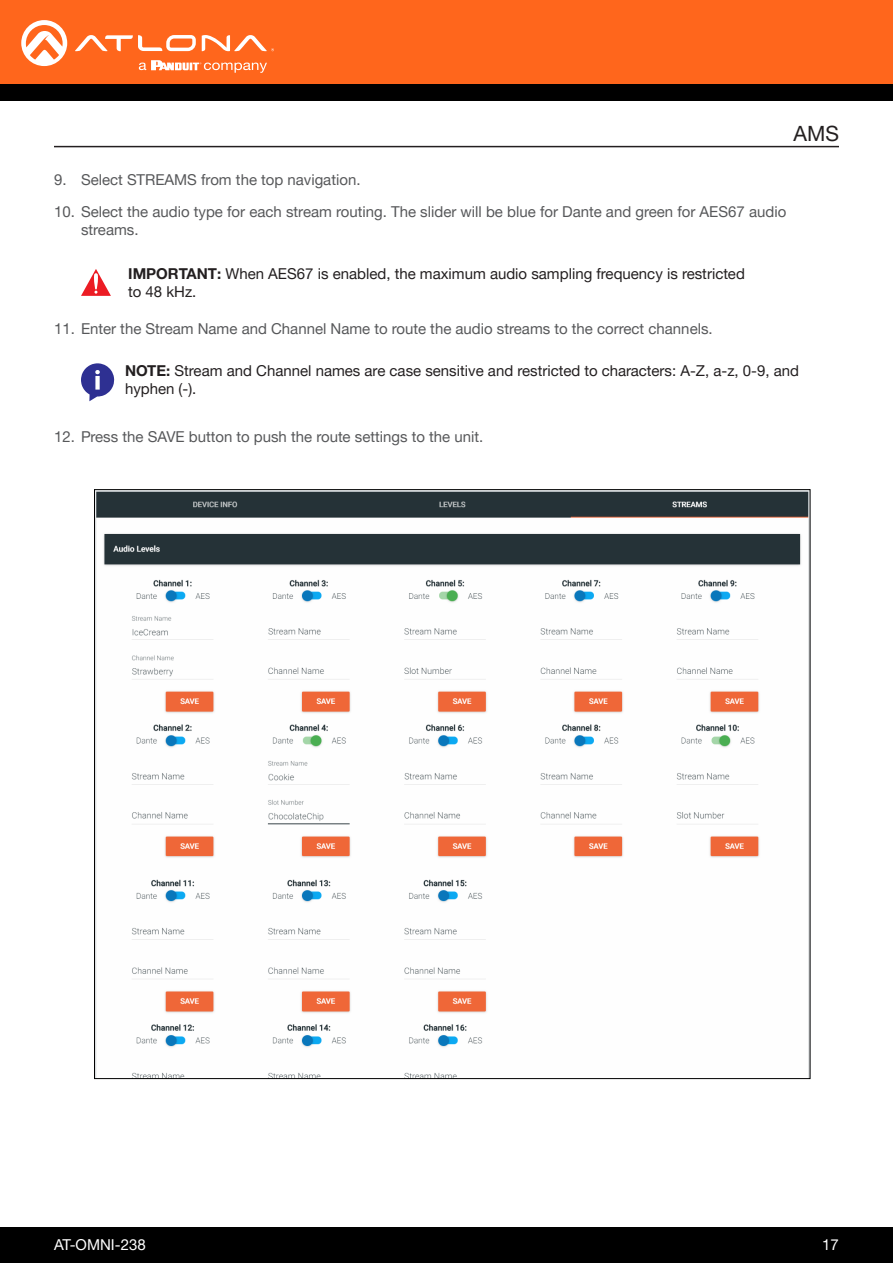
<style>
.page{position:relative;width:893px;height:1263px;background:#fff}
.page>*{position:absolute;margin:0;border:0;box-sizing:border-box;transform-origin:0 0}
.t1{font:21px "Helvetica Neue LTW1 G";color:#231f20}
.t2{font:15px/18px "Helvetica Neue LTW1 G";color:#57585a}
.General_Text{font:15px/18px "Helvetica Neue LTW1 G";color:#231f20}
.t3{font:15px "Helvetica Neue LTW1 G";color:#fff}
.s1{font-weight:700}
</style>
<div class="page">
<div style="left:0;top:1227px;width:893px;height:36px;background:#000"></div>
<div style="left:0;top:0;width:893px;height:84px;background:#ff661c"></div>
<div style="left:0;top:84px;width:893px;height:16px;background:#000"></div>
<svg style="left:75px;top:35px;width:121px;height:16px"></svg>
<svg style="left:202px;top:35px;width:72px;height:16px"></svg>
<svg style="left:21px;top:20px;width:46px;height:46px"></svg>
<svg style="left:139px;top:60px;width:128px;height:13px"></svg>
<hr style="left:54px;top:146px;width:785px;height:1px;background:#231f20">
<img style="left:96px;top:491px;width:712px;height:586px">
<svg style="left:81px;top:363px;width:33px;height:38px"></svg>
<svg style="left:81px;top:269px;width:30px;height:27px"></svg>
<p class="t1" style="left:793px;top:120px;width:47px">AMS</p>
<p class="t2" style="left:54px;top:171px;width:308px">9. Select STREAMS from the top navigation.</p>
<p class="t2" style="left:81px;top:202px;width:707px;text-indent:-27px">10. Select the audio type for each stream routing. The slider will be blue for Dante and green for AES67 audio streams.</p>
<p class="General_Text" style="left:128px;top:264px;width:618px"><span class="s1">IMPORTANT:</span> When AES67 is enabled, the maximum audio sampling frequency is restricted to 48 kHz.</p>
<p class="t2" style="left:54px;top:319px;width:660px">11. Enter the Stream Name and Channel Name to route the audio streams to the correct channels.</p>
<p class="General_Text" style="left:125px;top:361px;width:675px"><span class="s1">NOTE:</span> Stream and Channel names are case sensitive and restricted to characters: A-Z, a-z, 0-9, and hyphen (-).</p>
<p class="t2" style="left:54px;top:427px;width:431px">12. Press the SAVE button to push the route settings to the unit.</p>
<p class="t3" style="left:54px;top:1235px;width:93px">AT-OMNI-238</p>
<p class="t3" style="left:822px;top:1235px;width:18px">17</p>
</div>
